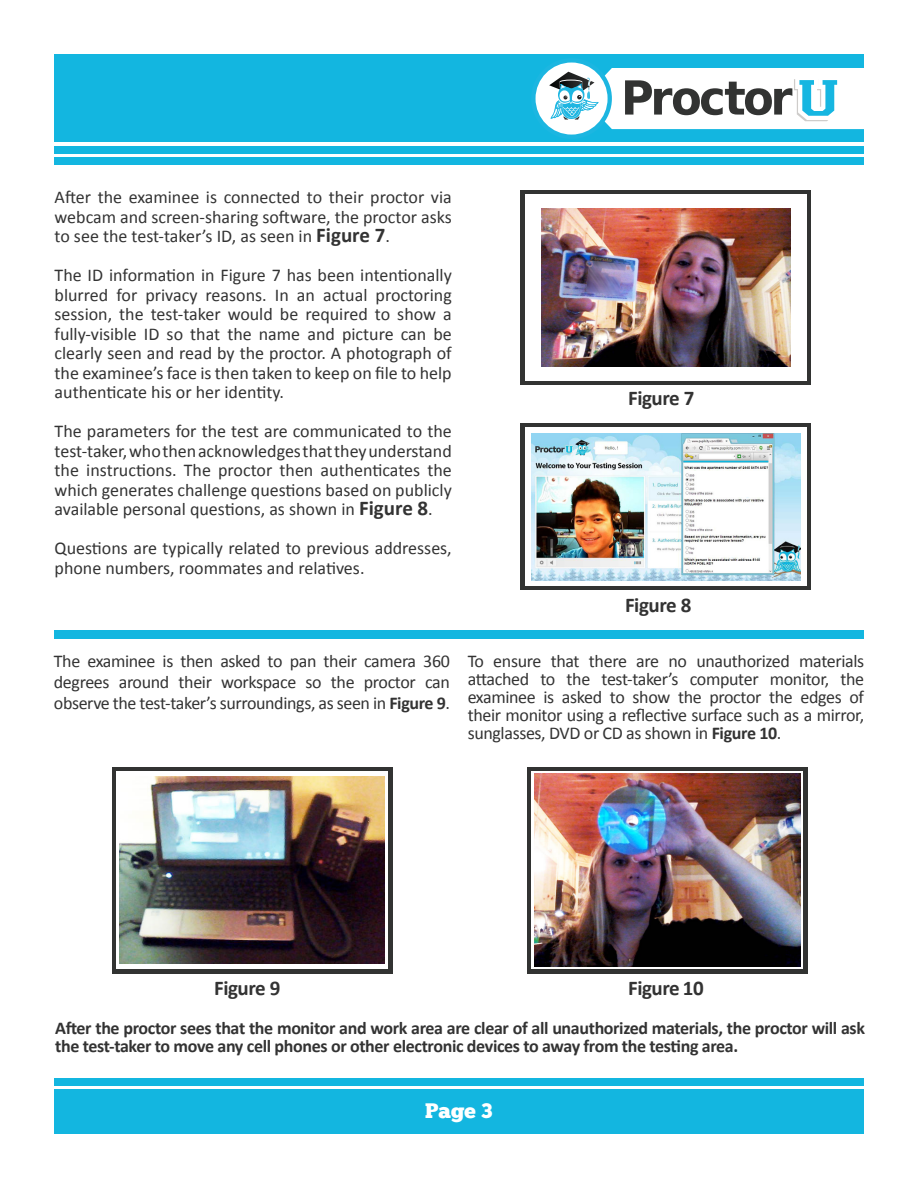
<style>
.page{position:relative;width:918px;height:1188px;background:#fff}
.page>*{position:absolute;margin:0;border:0;box-sizing:border-box;transform-origin:0 0}
.t1{font:700 21px "Calibri";letter-spacing:-.02em;color:#333}
.t2{font:21px "Chunk Five";color:#fff}
.t3{font:18px/19.5px "Calibri";color:#333;text-align:justify}
.t4{font:700 18px/18px "Calibri";letter-spacing:-.02em;color:#333}
.s1{font-weight:700;font-size:21px}
.s2{font-weight:700}
</style>
<div class="page">
<div style="left:54px;top:54px;width:810px;height:88px;background:#13b6e0"></div>
<div style="left:54px;top:146px;width:810px;height:7px;background:#13b6e0"></div>
<div style="left:54px;top:158px;width:810px;height:7px;background:#13b6e0"></div>
<svg style="left:531px;top:58px;width:81px;height:81px"></svg>
<div style="left:536px;top:63px;width:72px;height:72px;background:#fff;border-radius:50%"></div>
<svg style="left:549px;top:68px;width:315px;height:61px;background:#c8d6da"></svg>
<div style="left:54px;top:1090px;width:810px;height:44px;background:#13b6e0"></div>
<div style="left:54px;top:1078px;width:810px;height:8px;background:#13b6e0"></div>
<div style="left:55px;top:631px;width:809px;height:8px;background:#13b6e0"></div>
<div style="left:521px;top:190px;width:290px;height:195px;background:#323332"></div>
<div style="left:525px;top:194px;width:282px;height:187px;background:#fff"></div>
<img style="left:541px;top:209px;width:250px;height:157px">
<div style="left:521px;top:424px;width:290px;height:166px;background:#323332"></div>
<div style="left:525px;top:428px;width:282px;height:158px;background:#fff"></div>
<img style="left:531px;top:434px;width:270px;height:146px">
<div style="left:112px;top:767px;width:280px;height:206px;background:#323332"></div>
<svg style="left:116px;top:771px;width:272px;height:198px;background:#f3f0ec"></svg>
<img style="left:120px;top:777px;width:264px;height:187px">
<div style="left:527px;top:767px;width:280px;height:206px;background:#323332"></div>
<svg style="left:531px;top:771px;width:272px;height:198px;background:#d4cbca"></svg>
<img style="left:534px;top:774px;width:266px;height:192px">
<p class="t3" style="left:55px;top:188px;width:399px">After the examinee is connected to their proctor via webcam and screen-sharing software, the proctor asks to see the test-taker’s ID, as seen in <span class="s1">Figure 7</span>.</p>
<p class="t3" style="left:55px;top:266px;width:399px">The ID information in Figure 7 has been intentionally blurred for privacy reasons. In an actual proctoring session, the test-taker would be required to show a fully-visible ID so that the name and picture can be clearly seen and read by the proctor. A photograph of the examinee’s face is then taken to keep on file to help authenticate his or her identity.</p>
<p class="t3" style="left:55px;top:422px;width:399px">The parameters for the test are communicated to the test-taker, who then acknowledges that they understand the instructions. The proctor then authenticates the which generates challenge questions based on publicly available personal questions, as shown in <span class="s1">Figure 8</span>.</p>
<p class="t3" style="left:55px;top:539px;width:399px">Questions are typically related to previous addresses, phone numbers, roommates and relatives.</p>
<p class="t3" style="left:54px;top:650px;width:398px;line-height:21px">The examinee is then asked to pan their camera 360 degrees around their workspace so the proctor can observe the test-taker’s surroundings, as seen in <span class="s2">Figure 9</span>.</p>
<p class="t1" style="left:628px;top:385px;width:68px">Figure 7</p>
<p class="t1" style="left:625px;top:591px;width:68px">Figure 8</p>
<p class="t3" style="left:468px;top:652px;width:398px;line-height:18px">To ensure that there are no unauthorized materials attached to the test-taker’s computer monitor, the examinee is asked to show the proctor the edges of their monitor using a reflective surface such as a mirror, sunglasses, DVD or CD as shown in <span class="s2">Figure 10</span>.</p>
<p class="t1" style="left:214px;top:975px;width:68px">Figure 9</p>
<p class="t1" style="left:628px;top:975px;width:77px">Figure 10</p>
<p class="t4" style="left:55px;top:1019px;width:811px">After the proctor sees that the monitor and work area are clear of all unauthorized materials, the proctor will ask the test-taker to move any cell phones or other electronic devices to away from the testing area.</p>
<p class="t2" style="left:425px;top:1098px;width:69px">Page 3</p>
</div>
